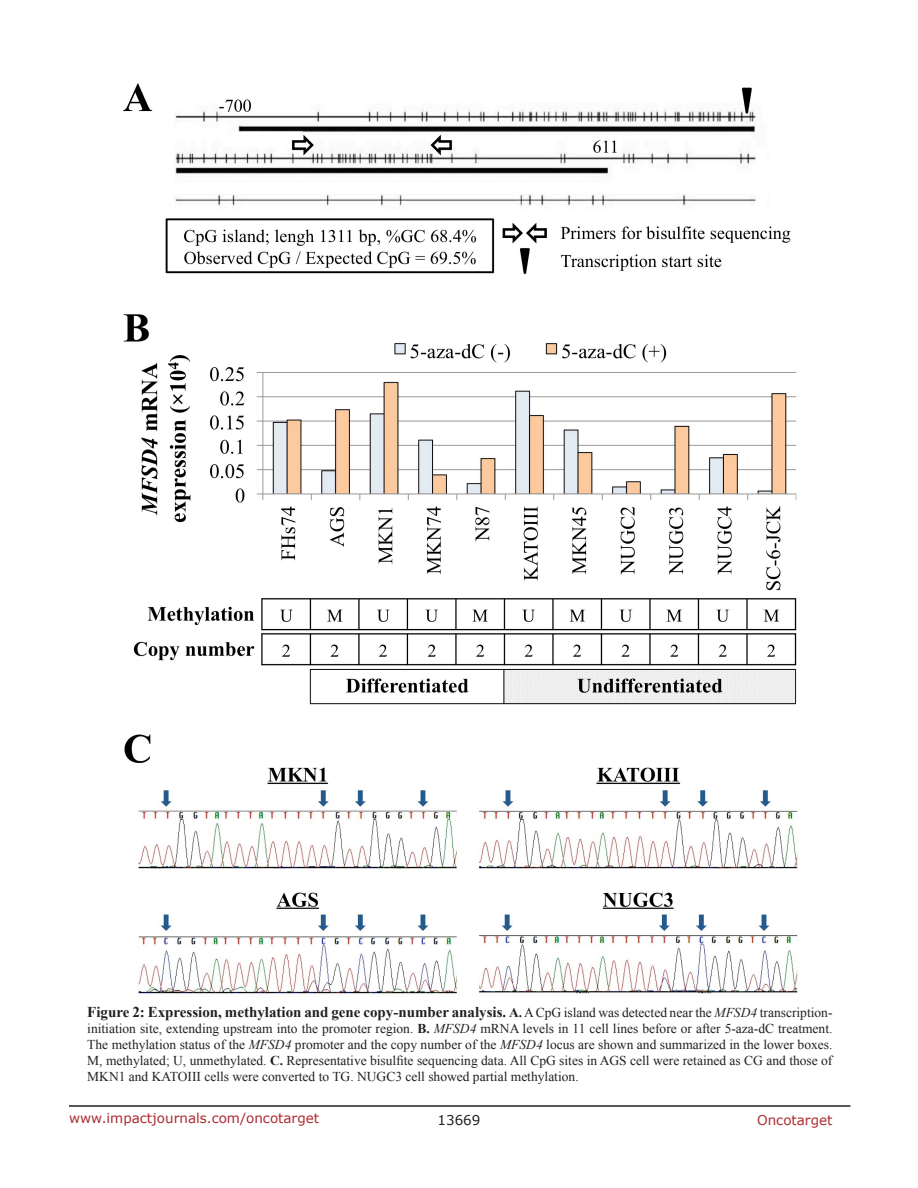
<style>
.page{position:relative;width:918px;height:1188px;background:#fff}
.page>*{position:absolute;margin:0;border:0;box-sizing:border-box;transform-origin:0 0}
.FigureText{font:700 15px "Times New Roman";color:#221f22}
.FigureText-2{font:13.5px/16.2px "Times New Roman";color:#221f22;text-align:justify}
.t1{font:13.5px "Verdana";color:#ac2b31}
.t2{font:13.5px "Verdana";color:#221f22}
.s1{font-size:13.5px}
.s2{font-weight:400;font-size:13.5px}
.s3{font-weight:400;font-style:italic;font-size:13.5px}
.s4{font-weight:700}
.s5{font-style:italic}
</style>
<div class="page">
<hr style="left:69px;top:1105px;width:781px;height:2px;background:#231f20">
<img style="left:123px;top:83px;width:675px;height:911px">
<p class="FigureText" style="left:87px;top:1001px;width:747px">Figure 2: Expression, methylation and gene copy-number analysis. <span class="s1">A.</span> <span class="s2">A CpG island was detected near the</span> <span class="s3">MFSD4</span> <span class="s2">transcription-</span></p>
<p class="FigureText-2" style="left:87px;top:1020px;width:747px">initiation site, extending upstream into the promoter region. <span class="s4">B.</span> <span class="s5">MFSD4</span> mRNA levels in 11 cell lines before or after 5-aza-dC treatment.<br>The methylation status of the <span class="s5">MFSD4</span> promoter and the copy number of the <span class="s5">MFSD4</span> locus are shown and summarized in the lower boxes.<br>M, methylated; U, unmethylated. <span class="s4">C.</span> Representative bisulfite sequencing data. All CpG sites in AGS cell were retained as CG and those of MKN1 and KATOIII cells were converted to TG. NUGC3 cell showed partial methylation.</p>
<p class="t1" style="left:69px;top:1109px;width:252px">www.impactjournals.com/oncotarget</p>
<p class="t2" style="left:438px;top:1111px;width:44px">13669</p>
<p class="t1" style="left:757px;top:1111px;width:77px">Oncotarget</p>
</div>
